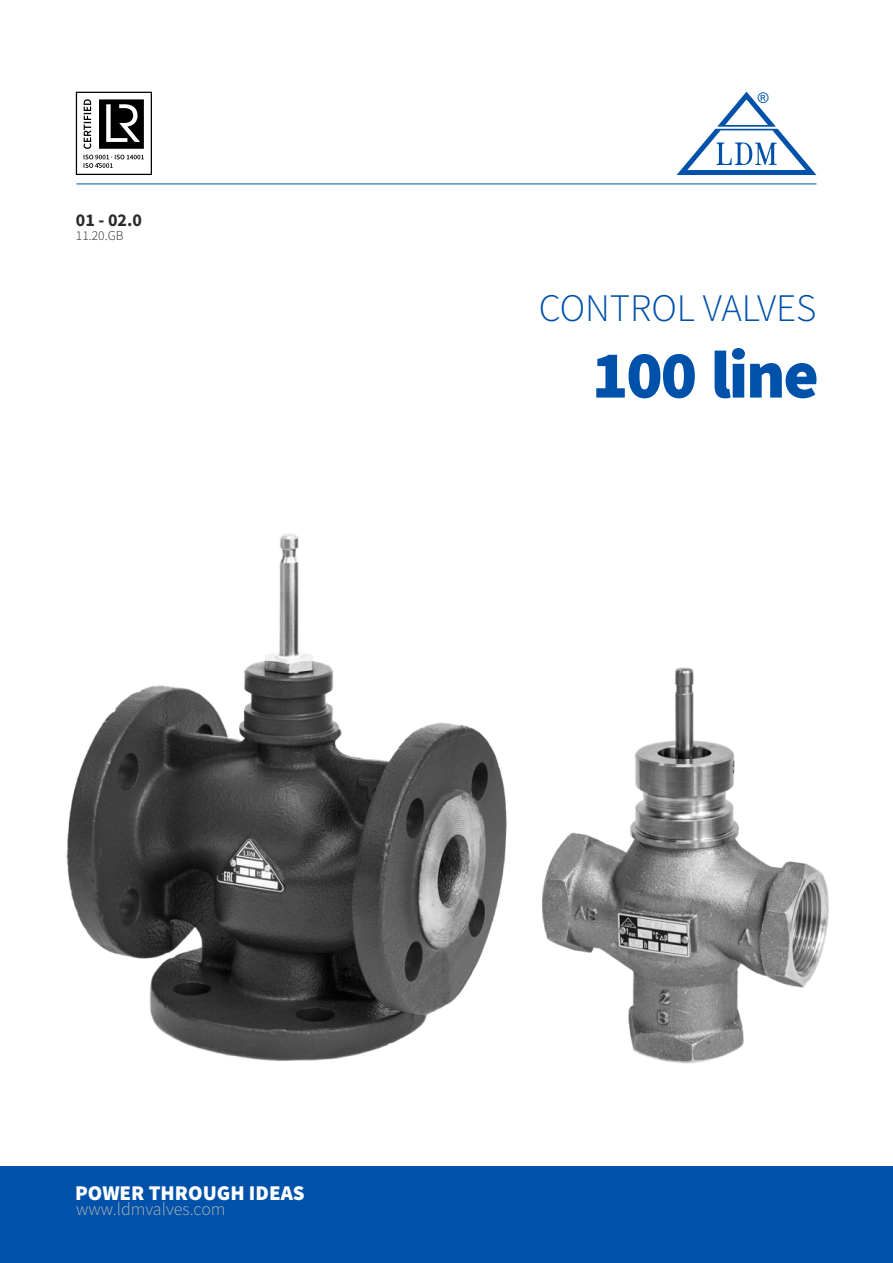
<style>
.page{position:relative;width:893px;height:1263px;background:#fff}
.page>*{position:absolute;margin:0;border:0;box-sizing:border-box;transform-origin:0 0}
.t1{font:900 67.5px "Source Sans Pro";letter-spacing:-.03em;color:#0051aa}
.t2{font:300 39px "Source Sans Pro";color:#0051aa}
.t3{font:900 21px "Source Sans Pro";color:#fefefe}
.t4{font:300 18px "Source Sans Pro";color:#b2b3b3}
.t5{font:700 18px "Source Sans Pro";color:#2b2a29}
.t6{font:14.7px "Arial";color:#0051aa}
.t7{font:300 13.5px "Source Sans Pro";color:#2b2a29}
</style>
<div class="page">
<svg style="left:677px;top:92px;width:139px;height:83px"></svg>
<hr style="left:77px;top:184px;width:739px;height:1px;background:#0051aa">
<svg style="left:76px;top:92px;width:76px;height:83px"></svg>
<div style="left:0;top:1167px;width:893px;height:96px;background:#0051aa"></div>
<img style="left:66px;top:534px;width:763px;height:530px">
<p class="t5" style="left:76px;top:212px;width:68px">01 - 02.0</p>
<p class="t7" style="left:76px;top:230px;width:49px">11.20.GB</p>
<p class="t6" style="left:758px;top:92px;width:12px">®</p>
<h2 class="t2" style="left:539px;top:292px;width:279px">CONTROL VALVES</h2>
<h1 class="t1" style="left:592px;top:347px;width:229px">100 line</h1>
<p class="t3" style="left:75px;top:1185px;width:231px">POWER THROUGH IDEAS</p>
<p class="t4" style="left:76px;top:1201px;width:151px">www.ldmvalves.com</p>
</div>
